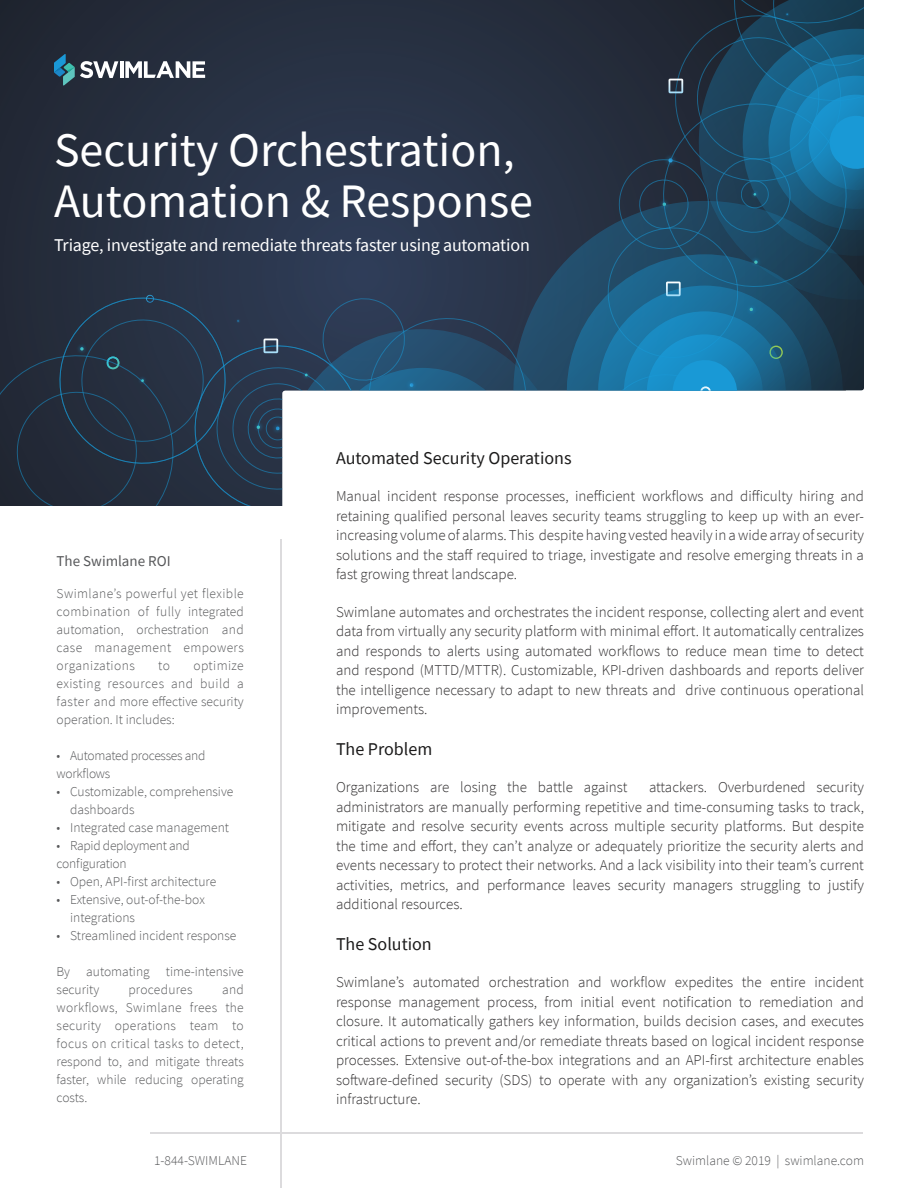
<style>
.page{position:relative;width:918px;height:1188px;background:#fff}
.page>*{position:absolute;margin:0;border:0;box-sizing:border-box;transform-origin:0 0}
.t1{font:48px/51px "Source Sans Pro";color:#fff}
.t2{font:18px "Source Sans Pro";letter-spacing:-.01em;color:#fff}
.Paragraph{font:18px "Source Sans Pro";color:#1b1a1a}
.Paragraph-2{font:300 15px/19.5px "Source Sans Pro";color:#312f30;text-align:justify}
.t3{font:15px "Source Sans Pro";color:#57585a}
.t4{font:300 13.5px/18px "Source Sans Pro";color:#57585a;text-align:justify}
.t5{font:300 13.5px/18px "Source Sans Pro";letter-spacing:-.02em;color:#57585a}
.t6{font:13.5px "Myriad Pro";color:#57585a}
.t7{font:300 13.5px "Source Sans Pro";letter-spacing:.02em;color:#57585a}
</style>
<div class="page">
<svg style="left:0;top:0;width:598px;height:295px;background:#273143"></svg>
<svg style="left:513px;top:201px;width:85px;height:190px;background:#273e56"></svg>
<svg style="left:567px;top:254px;width:31px;height:137px;background:#215778"></svg>
<svg style="left:0;top:295px;width:526px;height:211px"></svg>
<svg style="left:598px;top:0;width:266px;height:391px;background:#1d506e"></svg>
<hr style="left:120px;top:61px;width:3px;height:17px;background:#fff">
<svg style="left:125px;top:61px;width:80px;height:17px"></svg>
<svg style="left:54px;top:54px;width:64px;height:32px;background:#49616e"></svg>
<hr style="left:150px;top:1133px;width:713px;height:1px;background:#dcdbdd">
<hr style="left:281px;top:539px;width:1px;height:648px;background:#dcdbdd">
<p class="t1" style="left:54px;top:124px;width:481px">Security Orchestration,<br>Automation &amp; Response</p>
<p class="t2" style="left:54px;top:234px;width:477px">Triage, investigate and remediate threats faster using automation</p>
<p class="t3" style="left:57px;top:552px;width:116px">The Swimlane ROI</p>
<p class="t4" style="left:57px;top:584px;width:189px">Swimlane’s powerful yet flexible combination of fully integrated automation, orchestration and case management empowers organizations</p>
<p class="t4" style="left:57px;top:656px;width:189px;text-indent:137px">optimize existing resources and build a faster and more effective security operation. It includes:</p>
<p class="t5" style="left:57px;top:746px;width:150px">• Automated processes and workflows</p>
<p class="t4" style="left:70px;top:782px;width:165px;text-indent:-14px">• Customizable, comprehensive dashboards</p>
<p class="t4" style="left:57px;top:818px;width:174px">• Integrated case management</p>
<p class="t5" style="left:57px;top:836px;width:135px">• Rapid deployment and configuration</p>
<p class="t4" style="left:57px;top:872px;width:161px">• Open, API-first architecture</p>
<p class="t4" style="left:70px;top:890px;width:136px;text-indent:-14px">• Extensive, out-of-the-box integrations</p>
<p class="t4" style="left:57px;top:926px;width:181px">• Streamlined incident response</p>
<p class="t4" style="left:57px;top:962px;width:189px">By automating time-intensive security</p>
<p class="t4" style="left:158px;top:656px;width:13px">to</p>
<p class="t4" style="left:57px;top:980px;width:189px;text-indent:166px">and workflows, Swimlane frees the security operations team to focus on critical tasks to detect, respond to, and mitigate threats faster, while reducing operating costs.</p>
<p class="t7" style="left:128px;top:981px;width:66px">procedures</p>
<p class="Paragraph" style="left:336px;top:446px;width:237px">Automated Security Operations</p>
<p class="Paragraph-2" style="left:336px;top:486px;width:530px">Manual incident response processes, inefficient workflows and difficulty hiring and retaining qualified personal leaves security teams struggling to keep up with an ever&shy;increasing volume of alarms. This despite having vested heavily in a wide array of security solutions and the staff required to triage, investigate and resolve emerging threats in a fast growing threat landscape.</p>
<p class="Paragraph-2" style="left:336px;top:602px;width:530px">Swimlane automates and orchestrates the incident response, collecting alert and event data from virtually any security platform with minimal effort. It automatically centralizes and responds to alerts using automated workflows to reduce mean time to detect and respond (MTTD/MTTR). Customizable, KPI-driven dashboards and reports deliver the intelligence necessary to adapt to new threats and drive continuous operational improvements.</p>
<p class="Paragraph" style="left:336px;top:737px;width:98px">The Problem</p>
<p class="Paragraph-2" style="left:336px;top:777px;width:293px">Organizations are losing the battle against</p>
<p class="Paragraph-2" style="left:336px;top:777px;width:530px;text-indent:313px">attackers. Overburdened security administrators are manually performing repetitive and time-consuming tasks to track, mitigate and resolve security events across multiple security platforms. But despite the time and effort, they can’t analyze or adequately prioritize the security alerts and events necessary to protect their networks. And a lack visibility into their team’s current activities, metrics, and performance leaves security managers struggling to justify additional resources.</p>
<p class="Paragraph" style="left:336px;top:932px;width:97px">The Solution</p>
<p class="Paragraph-2" style="left:336px;top:972px;width:530px">Swimlane’s automated orchestration and workflow expedites the entire incident response management process, from initial event notification to remediation and closure. It automatically gathers key information, builds decision cases, and executes critical actions to prevent and/or remediate threats based on logical incident response processes. Extensive out-of-the-box integrations and an API-first architecture enables software-defined security (SDS) to operate with any organization’s existing security infrastructure.</p>
<p class="t4" style="left:154px;top:1152px;width:95px">1-844-SWIMLANE</p>
<p class="t6" style="left:612px;top:1151px;width:220px">Swimlane, LLC © 2019 | swimlane.com</p>
<p class="t4" style="left:676px;top:1152px;width:190px">Swimlane © 2019 | swimlane.com</p>
</div>
